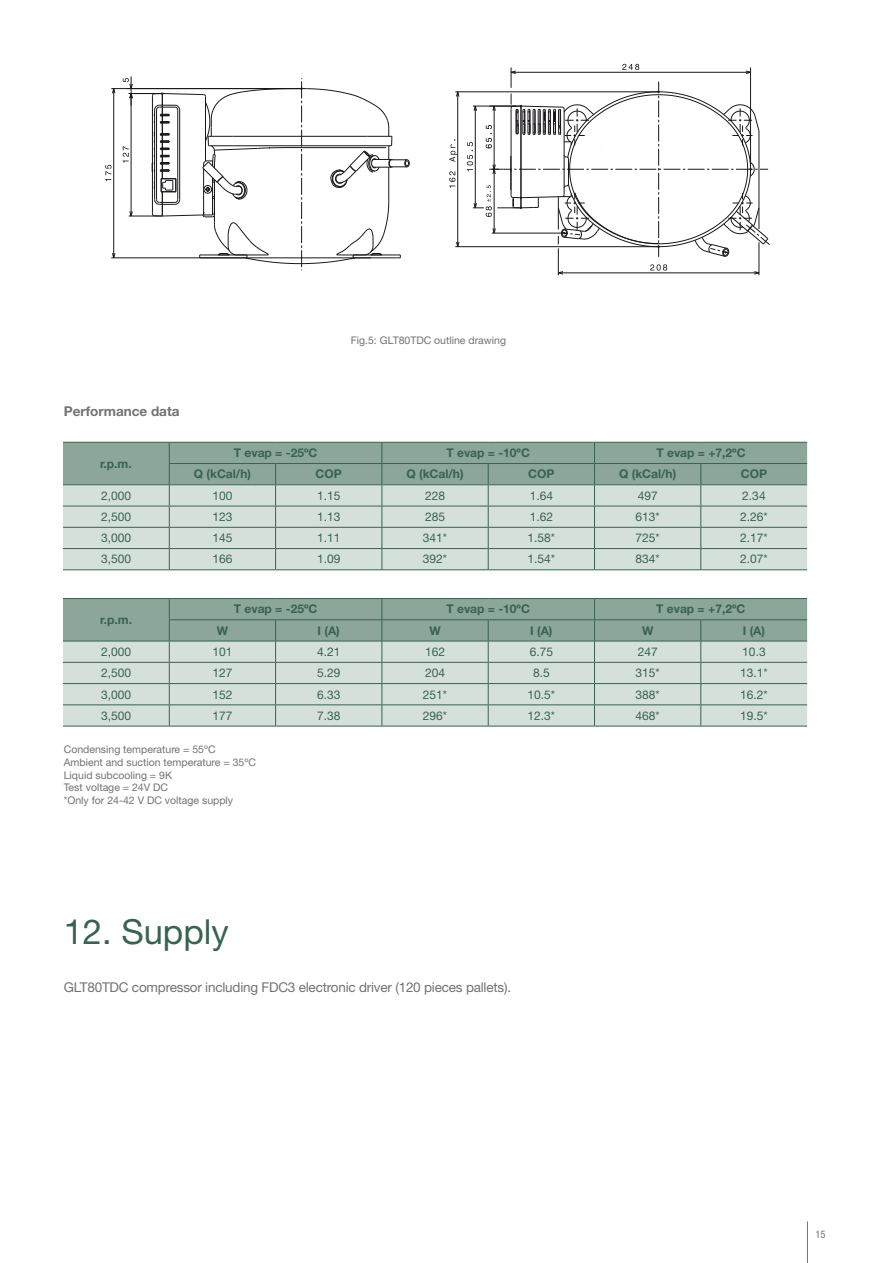
<style>
.page{position:relative;width:893px;height:1263px;background:#fff}
.page>*{position:absolute;margin:0;border:0;box-sizing:border-box;transform-origin:0 0}
.t1{font:34.5px "Helvetica Neue LT Std";color:#376350}
.t2{font:13.5px "Helvetica Neue LT Std";letter-spacing:-.015em;color:#717275}
.t3{font:700 13.5px "Helvetica Neue LT Std";color:#717275}
.t4{font:12px "Helvetica Neue LT Std";color:#376350}
.t5{font:700 12px "Helvetica Neue LT Std";color:#376350}
.t6{font:10.5px "Helvetica Neue LT Std";color:#717275}
.t7{font:condensed 10.5px "Helvetica Neue LT Std";color:#717275}
</style>
<div class="page">
<hr style="left:807px;top:1221px;width:1px;height:42px;background:#717275">
<hr style="left:63px;top:569px;width:106px;height:1px;background:#376350">
<hr style="left:169px;top:569px;width:107px;height:1px;background:#376350">
<hr style="left:276px;top:569px;width:106px;height:1px;background:#376350">
<hr style="left:382px;top:569px;width:106px;height:1px;background:#376350">
<hr style="left:488px;top:569px;width:106px;height:1px;background:#376350">
<hr style="left:594px;top:569px;width:107px;height:1px;background:#376350">
<hr style="left:701px;top:569px;width:106px;height:1px;background:#376350">
<svg style="left:63px;top:442px;width:744px;height:127px;background:#b6c7be"></svg>
<svg style="left:63px;top:598px;width:744px;height:128px;background:#b9c9c1"></svg>
<hr style="left:63px;top:641px;width:106px;height:1px;background:#376350">
<hr style="left:169px;top:619px;width:107px;height:1px;background:#376350">
<hr style="left:276px;top:619px;width:106px;height:1px;background:#376350">
<hr style="left:382px;top:619px;width:106px;height:1px;background:#376350">
<hr style="left:488px;top:619px;width:106px;height:1px;background:#376350">
<hr style="left:594px;top:619px;width:107px;height:1px;background:#376350">
<hr style="left:701px;top:619px;width:106px;height:1px;background:#376350">
<hr style="left:169px;top:641px;width:107px;height:1px;background:#376350">
<hr style="left:276px;top:641px;width:106px;height:1px;background:#376350">
<hr style="left:382px;top:641px;width:106px;height:1px;background:#376350">
<hr style="left:488px;top:641px;width:106px;height:1px;background:#376350">
<hr style="left:594px;top:641px;width:107px;height:1px;background:#376350">
<hr style="left:701px;top:641px;width:106px;height:1px;background:#376350">
<hr style="left:63px;top:662px;width:106px;height:1px;background:#376350">
<hr style="left:169px;top:662px;width:107px;height:1px;background:#376350">
<hr style="left:276px;top:662px;width:106px;height:1px;background:#376350">
<hr style="left:382px;top:662px;width:106px;height:1px;background:#376350">
<hr style="left:488px;top:662px;width:106px;height:1px;background:#376350">
<hr style="left:594px;top:662px;width:107px;height:1px;background:#376350">
<hr style="left:701px;top:662px;width:106px;height:1px;background:#376350">
<hr style="left:63px;top:683px;width:106px;height:1px;background:#376350">
<hr style="left:169px;top:683px;width:107px;height:1px;background:#376350">
<hr style="left:276px;top:683px;width:106px;height:1px;background:#376350">
<hr style="left:382px;top:683px;width:106px;height:1px;background:#376350">
<hr style="left:488px;top:683px;width:106px;height:1px;background:#376350">
<hr style="left:594px;top:683px;width:107px;height:1px;background:#376350">
<hr style="left:701px;top:683px;width:106px;height:1px;background:#376350">
<hr style="left:63px;top:704px;width:106px;height:1px;background:#376350">
<hr style="left:169px;top:704px;width:107px;height:1px;background:#376350">
<hr style="left:276px;top:704px;width:106px;height:1px;background:#376350">
<hr style="left:382px;top:704px;width:106px;height:1px;background:#376350">
<hr style="left:488px;top:704px;width:106px;height:1px;background:#376350">
<hr style="left:594px;top:704px;width:107px;height:1px;background:#376350">
<hr style="left:701px;top:704px;width:106px;height:1px;background:#376350">
<hr style="left:63px;top:726px;width:106px;height:1px;background:#376350">
<hr style="left:169px;top:726px;width:107px;height:1px;background:#376350">
<hr style="left:276px;top:726px;width:106px;height:1px;background:#376350">
<hr style="left:382px;top:726px;width:106px;height:1px;background:#376350">
<hr style="left:488px;top:726px;width:106px;height:1px;background:#376350">
<hr style="left:594px;top:726px;width:107px;height:1px;background:#376350">
<hr style="left:701px;top:726px;width:106px;height:1px;background:#376350">
<hr style="left:455px;top:246px;width:204px;height:1px;background:#1a171b">
<hr style="left:455px;top:92px;width:204px;height:1px;background:#1a171b">
<hr style="left:111px;top:258px;width:260px;height:1px;background:#1a171b">
<hr style="left:111px;top:88px;width:191px;height:1px;background:#1a171b">
<hr style="left:129px;top:216px;width:33px;height:1px;background:#1a171b">
<hr style="left:129px;top:93px;width:33px;height:1px;background:#1a171b">
<svg style="left:151px;top:78px;width:259px;height:193px"></svg>
<svg style="left:449px;top:171px;width:6px;height:17px"></svg>
<svg style="left:449px;top:139px;width:8px;height:23px"></svg>
<svg style="left:456px;top:91px;width:3px;height:6px"></svg>
<svg style="left:456px;top:242px;width:3px;height:6px"></svg>
<hr style="left:457px;top:92px;width:1px;height:155px;background:#1a171b">
<svg style="left:467px;top:64px;width:303px;height:211px"></svg>
<hr style="left:494px;top:169px;width:1px;height:64px;background:#1a171b">
<svg style="left:105px;top:165px;width:6px;height:16px"></svg>
<svg style="left:112px;top:253px;width:3px;height:6px"></svg>
<svg style="left:112px;top:88px;width:3px;height:6px"></svg>
<hr style="left:113px;top:89px;width:1px;height:169px;background:#1a171b">
<svg style="left:123px;top:146px;width:6px;height:17px"></svg>
<svg style="left:123px;top:77px;width:10px;height:29px"></svg>
<svg style="left:129px;top:211px;width:4px;height:6px"></svg>
<hr style="left:131px;top:94px;width:1px;height:122px;background:#1a171b">
<p class="t6" style="left:351px;top:333px;width:157px">Fig.5: GLT80TDC outline drawing</p>
<p class="t3" style="left:64px;top:403px;width:117px">Performance data</p>
<p class="t5" style="left:100px;top:456px;width:33px">r.p.m.</p>
<p class="t5" style="left:234px;top:445px;width:85px">T evap = -25ºC</p>
<p class="t5" style="left:446px;top:445px;width:85px">T evap = -10ºC</p>
<p class="t5" style="left:656px;top:445px;width:91px">T evap = +7,2ºC</p>
<p class="t5" style="left:194px;top:467px;width:59px">Q (kCal/h)</p>
<p class="t5" style="left:316px;top:467px;width:28px">COP</p>
<p class="t5" style="left:406px;top:467px;width:59px">Q (kCal/h)</p>
<p class="t5" style="left:528px;top:467px;width:28px">COP</p>
<p class="t5" style="left:619px;top:467px;width:59px">Q (kCal/h)</p>
<p class="t5" style="left:741px;top:467px;width:28px">COP</p>
<p class="t4" style="left:101px;top:488px;width:32px">2,000</p>
<p class="t4" style="left:212px;top:488px;width:22px">100</p>
<p class="t4" style="left:317px;top:488px;width:25px">1.15</p>
<p class="t4" style="left:425px;top:488px;width:22px">228</p>
<p class="t4" style="left:530px;top:488px;width:25px">1.64</p>
<p class="t4" style="left:638px;top:488px;width:22px">497</p>
<p class="t4" style="left:742px;top:488px;width:25px">2.34</p>
<p class="t4" style="left:101px;top:509px;width:32px">2,500</p>
<p class="t4" style="left:212px;top:509px;width:22px">123</p>
<p class="t4" style="left:317px;top:509px;width:25px">1.13</p>
<p class="t4" style="left:425px;top:509px;width:22px">285</p>
<p class="t4" style="left:530px;top:509px;width:25px">1.62</p>
<p class="t4" style="left:636px;top:509px;width:26px">613*</p>
<p class="t4" style="left:740px;top:509px;width:29px">2.26*</p>
<p class="t4" style="left:101px;top:531px;width:32px">3,000</p>
<p class="t4" style="left:212px;top:531px;width:22px">145</p>
<p class="t4" style="left:317px;top:531px;width:25px">1.11</p>
<p class="t4" style="left:423px;top:531px;width:26px">341*</p>
<p class="t4" style="left:528px;top:531px;width:29px">1.58*</p>
<p class="t4" style="left:636px;top:531px;width:26px">725*</p>
<p class="t4" style="left:740px;top:531px;width:29px">2.17*</p>
<p class="t4" style="left:101px;top:552px;width:32px">3,500</p>
<p class="t4" style="left:212px;top:552px;width:22px">166</p>
<p class="t4" style="left:317px;top:552px;width:25px">1.09</p>
<p class="t4" style="left:423px;top:552px;width:26px">392*</p>
<p class="t4" style="left:528px;top:552px;width:29px">1.54*</p>
<p class="t4" style="left:636px;top:552px;width:26px">834*</p>
<p class="t4" style="left:740px;top:552px;width:29px">2.07*</p>
<p class="t5" style="left:100px;top:612px;width:33px">r.p.m.</p>
<p class="t5" style="left:234px;top:602px;width:85px">T evap = -25ºC</p>
<p class="t5" style="left:446px;top:602px;width:85px">T evap = -10ºC</p>
<p class="t5" style="left:656px;top:602px;width:91px">T evap = +7,2ºC</p>
<p class="t5" style="left:217px;top:623px;width:13px">W</p>
<p class="t5" style="left:318px;top:623px;width:24px">I (A)</p>
<p class="t5" style="left:429px;top:623px;width:13px">W</p>
<p class="t5" style="left:530px;top:623px;width:24px">I (A)</p>
<p class="t5" style="left:642px;top:623px;width:13px">W</p>
<p class="t5" style="left:743px;top:623px;width:24px">I (A)</p>
<p class="t4" style="left:101px;top:644px;width:32px">2,000</p>
<p class="t4" style="left:212px;top:644px;width:22px">101</p>
<p class="t4" style="left:317px;top:644px;width:25px">4.21</p>
<p class="t4" style="left:425px;top:644px;width:22px">162</p>
<p class="t4" style="left:530px;top:644px;width:25px">6.75</p>
<p class="t4" style="left:638px;top:644px;width:22px">247</p>
<p class="t4" style="left:742px;top:644px;width:25px">10.3</p>
<p class="t4" style="left:101px;top:666px;width:32px">2,500</p>
<p class="t4" style="left:212px;top:666px;width:22px">127</p>
<p class="t4" style="left:317px;top:666px;width:25px">5.29</p>
<p class="t4" style="left:425px;top:666px;width:22px">204</p>
<p class="t4" style="left:533px;top:666px;width:18px">8.5</p>
<p class="t4" style="left:636px;top:666px;width:26px">315*</p>
<p class="t4" style="left:740px;top:666px;width:29px">13.1*</p>
<p class="t4" style="left:101px;top:687px;width:32px">3,000</p>
<p class="t4" style="left:212px;top:687px;width:22px">152</p>
<p class="t4" style="left:317px;top:687px;width:25px">6.33</p>
<p class="t4" style="left:423px;top:687px;width:26px">251*</p>
<p class="t4" style="left:528px;top:687px;width:29px">10.5*</p>
<p class="t4" style="left:636px;top:687px;width:26px">388*</p>
<p class="t4" style="left:740px;top:687px;width:29px">16.2*</p>
<p class="t4" style="left:101px;top:708px;width:32px">3,500</p>
<p class="t4" style="left:212px;top:708px;width:22px">177</p>
<p class="t4" style="left:317px;top:708px;width:25px">7.38</p>
<p class="t4" style="left:423px;top:708px;width:26px">296*</p>
<p class="t4" style="left:528px;top:708px;width:29px">12.3*</p>
<p class="t4" style="left:636px;top:708px;width:26px">468*</p>
<p class="t4" style="left:740px;top:708px;width:29px">19.5*</p>
<p class="t6" style="left:64px;top:743px;width:153px">Condensing temperature = 55ºC</p>
<p class="t6" style="left:64px;top:756px;width:194px">Ambient and suction temperature = 35ºC</p>
<p class="t6" style="left:64px;top:769px;width:110px">Liquid subcooling = 9K</p>
<p class="t6" style="left:64px;top:781px;width:106px">Test voltage = 24V DC</p>
<p class="t6" style="left:64px;top:794px;width:171px">*Only for 24-42 V DC voltage supply</p>
<p class="t1" style="left:64px;top:911px;width:166px">12. Supply</p>
<p class="t2" style="left:64px;top:979px;width:449px">GLT80TDC compressor including FDC3 electronic driver (120 pieces pallets).</p>
<p class="t7" style="left:815px;top:1228px;width:12px">15</p>
</div>
